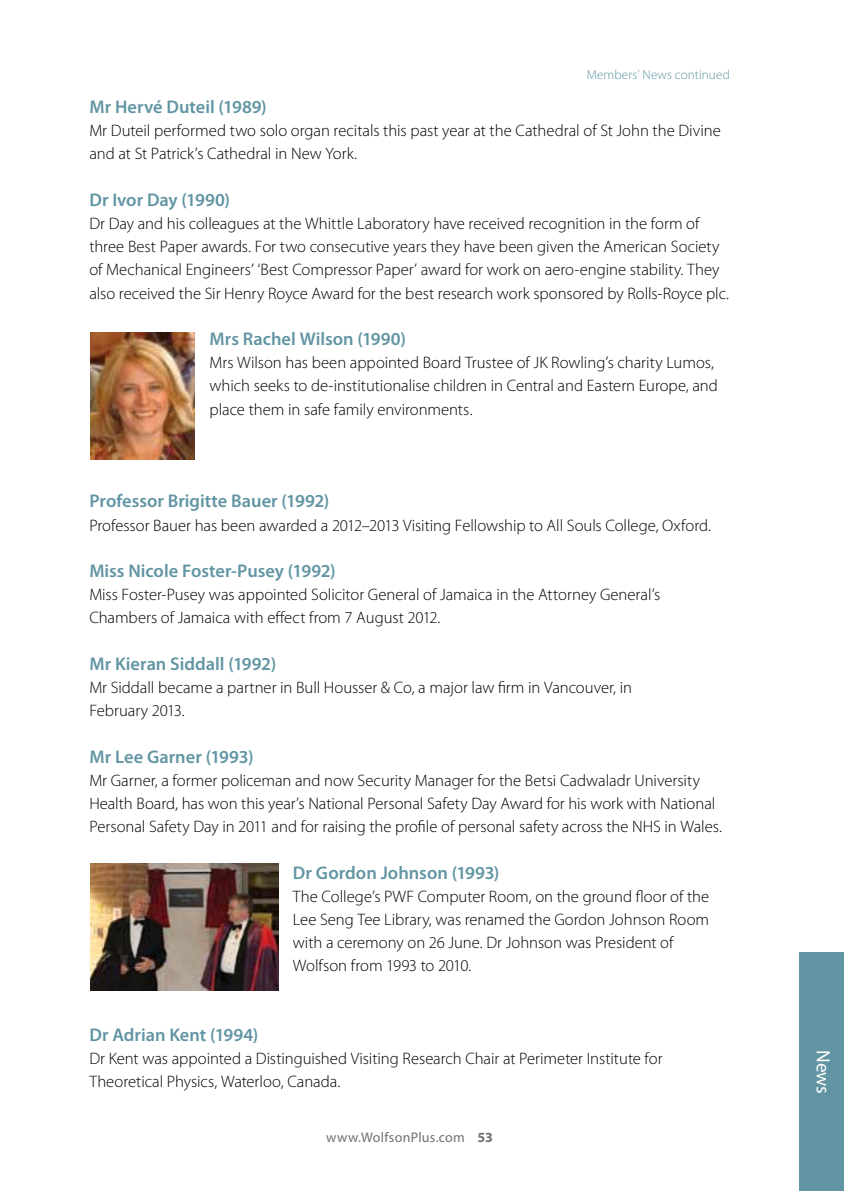
<style>
.page{position:relative;width:844px;height:1191px;background:#fff}
.page>*{position:absolute;margin:0;border:0;box-sizing:border-box;transform-origin:0 0}
.t1{font:19.25px "Myriad Pro";color:#fff}
.t2{font:600 18.38px "Myriad Pro";color:#6195a3}
.t3{font:300 16.62px/23.3px "Myriad Pro";color:#000}
.t4{font:14px "Myriad Pro";letter-spacing:.02em;color:#717073}
.t5{font:300 13.12px "Myriad Pro";letter-spacing:.005em;color:#6195a3}
.s1{font-weight:700}
</style>
<div class="page">
<div style="left:799px;top:952px;width:44px;height:239px;background:#6195a3"></div>
<img style="left:90px;top:332px;width:104px;height:127px">
<img style="left:91px;top:863px;width:187px;height:127px">
<p class="t5" style="left:586px;top:68px;width:144px">Members’ News continued</p>
<p class="t2" style="left:89px;top:95px;width:179px">Mr Hervé Duteil (1989)</p>
<p class="t3" style="left:89px;top:119px;width:632px">Mr Duteil performed two solo organ recitals this past year at the Cathedral of St John the Divine and at St Patrick’s Cathedral in New York.</p>
<p class="t2" style="left:89px;top:188px;width:142px">Dr Ivor Day (1990)</p>
<p class="t3" style="left:89px;top:212px;width:641px">Dr Day and his colleagues at the Whittle Laboratory have received recognition in the form of three Best Paper awards. For two consecutive years they have been given the American Society of Mechanical Engineers’ ‘Best Compressor Paper’ award for work on aero-engine stability. They also received the Sir Henry Royce Award for the best research work sponsored by Rolls-Royce plc.</p>
<p class="t2" style="left:209px;top:327px;width:198px">Mrs Rachel Wilson (1990)</p>
<p class="t3" style="left:209px;top:351px;width:509px">Mrs Wilson has been appointed Board Trustee of JK Rowling’s charity Lumos, which seeks to de-institutionalise children in Central and Eastern Europe, and place them in safe family environments.</p>
<p class="t2" style="left:89px;top:489px;width:241px">Professor Brigitte Bauer (1992)</p>
<p class="t3" style="left:89px;top:513px;width:623px">Professor Bauer has been awarded a 2012–2013 Visiting Fellowship to All Souls College, Oxford.</p>
<p class="t2" style="left:89px;top:559px;width:248px">Miss Nicole Foster-Pusey (1992)</p>
<p class="t3" style="left:89px;top:583px;width:572px">Miss Foster-Pusey was appointed Solicitor General of Jamaica in the Attorney General’s<br>Chambers of Jamaica with effect from 7 August 2012.</p>
<p class="t2" style="left:89px;top:652px;width:188px">Mr Kieran Siddall (1992)</p>
<p class="t3" style="left:89px;top:676px;width:544px">Mr Siddall became a partner in Bull Housser &amp; Co, a major law firm in Vancouver, in<br>February 2013.</p>
<p class="t2" style="left:89px;top:744px;width:166px">Mr Lee Garner (1993)</p>
<p class="t3" style="left:89px;top:769px;width:634px">Mr Garner, a former policeman and now Security Manager for the Betsi Cadwaladr University<br>Health Board, has won this year’s National Personal Safety Day Award for his work with National<br>Personal Safety Day in 2011 and for raising the profile of personal safety across the NHS in Wales.</p>
<p class="t2" style="left:293px;top:860px;width:208px">Dr Gordon Johnson (1993)</p>
<p class="t3" style="left:293px;top:884px;width:418px">The College’s PWF Computer Room, on the ground floor of the Lee Seng Tee Library, was renamed the Gordon Johnson Room with a ceremony on 26 June. Dr Johnson was President of Wolfson from 1993 to 2010.</p>
<p class="t2" style="left:89px;top:1023px;width:171px">Dr Adrian Kent (1994)</p>
<p class="t3" style="left:89px;top:1047px;width:574px">Dr Kent was appointed a Distinguished Visiting Research Chair at Perimeter Institute for<br>Theoretical Physics, Waterloo, Canada.</p>
<p class="t4" style="left:326px;top:1129px;width:168px">www.WolfsonPlus.com <span class="s1">53</span></p>
<p class="t1" style="left:835px;top:1050px;width:45px;rotate:90deg">News</p>
</div>
